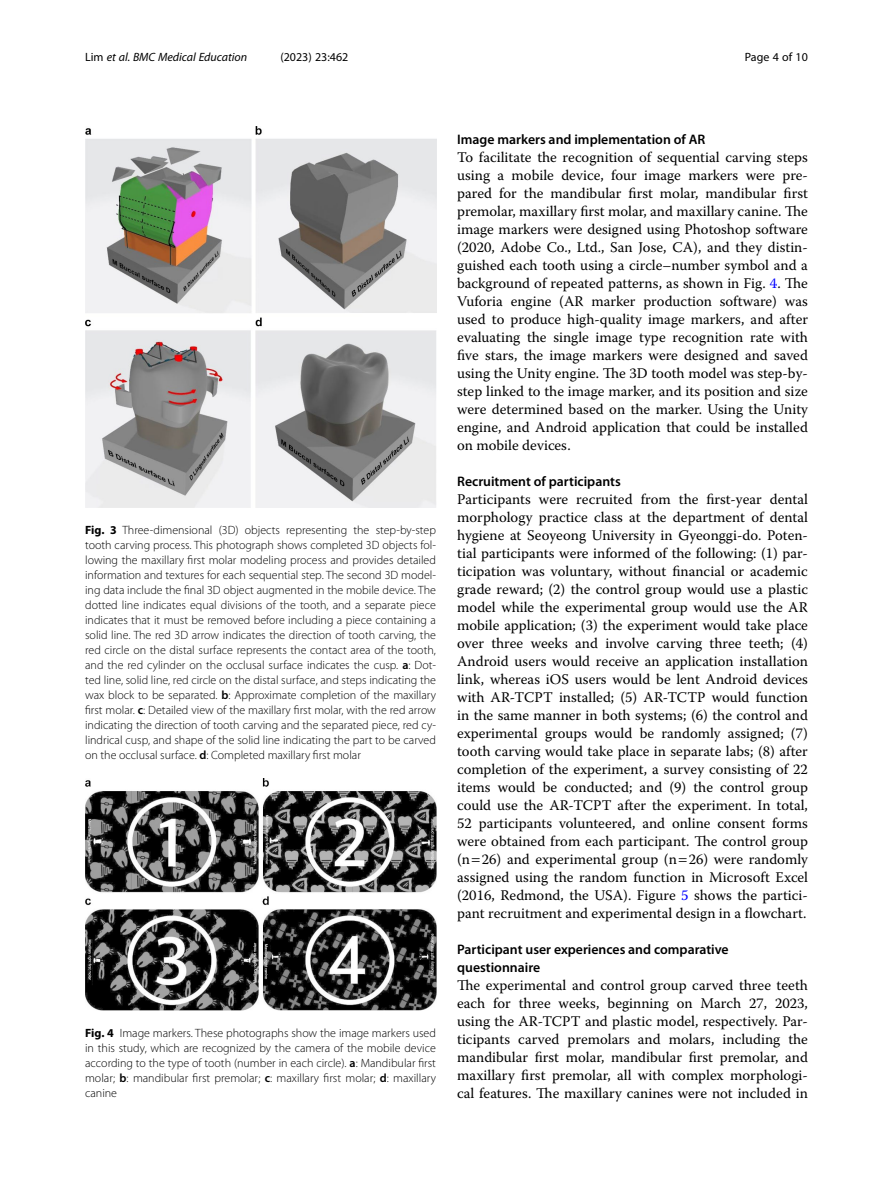
<style>
.page{position:relative;width:893px;height:1191px;background:#fff}
.page>*{position:absolute;margin:0;border:0;box-sizing:border-box;transform-origin:0 0}
.Body_Text{font:14.7px/18px "Warnock Pro";color:#000;text-align:justify}
.Head_2{font:600 13.8px/18px "Myriad Pro";color:#000}
.Figure_Caption{font:300 12px/15px "Myriad Pro";color:#000;text-align:justify}
.t1{font:italic 12px "Myriad Pro";color:#000}
.t2{font:12px "Myriad Pro";color:#000}
.s1{font-style:normal}
.s2{font-weight:700}
.s3{font-weight:600}
.s4{color:#00f}
</style>
<div class="page">
<img style="left:85px;top:778px;width:351px;height:232px">
<img style="left:85px;top:126px;width:351px;height:381px">
<p class="t1" style="left:85px;top:50px;width:164px"><span class="s1">Lim</span> et al. BMC Medical Education</p>
<p class="t2" style="left:280px;top:50px;width:70px">(2023) 23:462</p>
<p class="t2" style="left:745px;top:50px;width:65px">Page 4 of 10</p>
<p class="Figure_Caption" style="left:85px;top:523px;width:352px"><span class="s2">Fig. 3</span> Three-dimensional (3D) objects representing the step-by-step tooth carving process. This photograph shows completed 3D objects fol&shy;lowing the maxillary first molar modeling process and provides detailed information and textures for each sequential step. The second 3D model&shy;ing data include the final 3D object augmented in the mobile device. The dotted line indicates equal divisions of the tooth, and a separate piece indicates that it must be removed before including a piece containing a solid line. The red 3D arrow indicates the direction of tooth carving, the red circle on the distal surface represents the contact area of the tooth, and the red cylinder on the occlusal surface indicates the cusp. <span class="s3">a</span>: Dot&shy;ted line, solid line, red circle on the distal surface, and steps indicating the wax block to be separated. <span class="s3">b</span>: Approximate completion of the maxillary first molar. <span class="s3">c</span>: Detailed view of the maxillary first molar, with the red arrow indicating the direction of tooth carving and the separated piece, red cy&shy;lindrical cusp, and shape of the solid line indicating the part to be carved on the occlusal surface. <span class="s3">d</span>: Completed maxillary first molar</p>
<p class="Figure_Caption" style="left:85px;top:1026px;width:352px"><span class="s2">Fig. 4</span> Image markers. These photographs show the image markers used in this study, which are recognized by the camera of the mobile device according to the type of tooth (number in each circle). <span class="s3">a</span>: Mandibular first molar; <span class="s3">b</span>: mandibular first premolar; <span class="s3">c</span>: maxillary first molar; <span class="s3">d</span>: maxillary canine</p>
<p class="Head_2" style="left:457px;top:130px;width:250px">Image markers and implementation of AR</p>
<p class="Body_Text" style="left:457px;top:148px;width:352px">To facilitate the recognition of sequential carving steps using a mobile device, four image markers were pre&shy;pared for the mandibular first molar, mandibular first premolar, maxillary first molar, and maxillary canine. The image markers were designed using Photoshop software (2020, Adobe Co., Ltd., San Jose, CA), and they distin&shy;guished each tooth using a circle–number symbol and a background of repeated patterns, as shown in Fig. <span class="s4">4</span>. The Vuforia engine (AR marker production software) was used to produce high-quality image markers, and after evaluating the single image type recognition rate with five stars, the image markers were designed and saved using the Unity engine. The 3D tooth model was step-by&shy;step linked to the image marker, and its position and size were determined based on the marker. Using the Unity engine, and Android application that could be installed on mobile devices.</p>
<p class="Head_2" style="left:457px;top:472px;width:165px">Recruitment of participants</p>
<p class="Body_Text" style="left:457px;top:490px;width:352px">Participants were recruited from the first-year dental morphology practice class at the department of dental hygiene at Seoyeong University in Gyeonggi-do. Poten&shy;tial participants were informed of the following: (1) par&shy;ticipation was voluntary, without financial or academic grade reward; (2) the control group would use a plastic model while the experimental group would use the AR mobile application; (3) the experiment would take place over three weeks and involve carving three teeth; (4)<br>Android users would receive an application installation link, whereas iOS users would be lent Android devices with AR-TCPT installed; (5) AR-TCTP would function in the same manner in both systems; (6) the control and experimental groups would be randomly assigned; (7) tooth carving would take place in separate labs; (8) after completion of the experiment, a survey consisting of 22 items would be conducted; and (9) the control group could use the AR-TCPT after the experiment. In total, 52 participants volunteered, and online consent forms were obtained from each participant. The control group (n 26) and experimental group (n 26) were randomly assigned using the random function in Microsoft Excel (2016, Redmond, the USA). Figure <span class="s4">5</span> shows the partici&shy;pant recruitment and experimental design in a flowchart.</p>
<p class="Head_2" style="left:457px;top:940px;width:273px">Participant user experiences and comparative questionnaire</p>
<p class="Body_Text" style="left:457px;top:976px;width:352px">The experimental and control group carved three teeth each for three weeks, beginning on March 27, 2023, using the AR-TCPT and plastic model, respectively. Par&shy;ticipants carved premolars and molars, including the mandibular first molar, mandibular first premolar, and maxillary first premolar, all with complex morphologi&shy;cal features. The maxillary canines were not included in</p>
</div>
